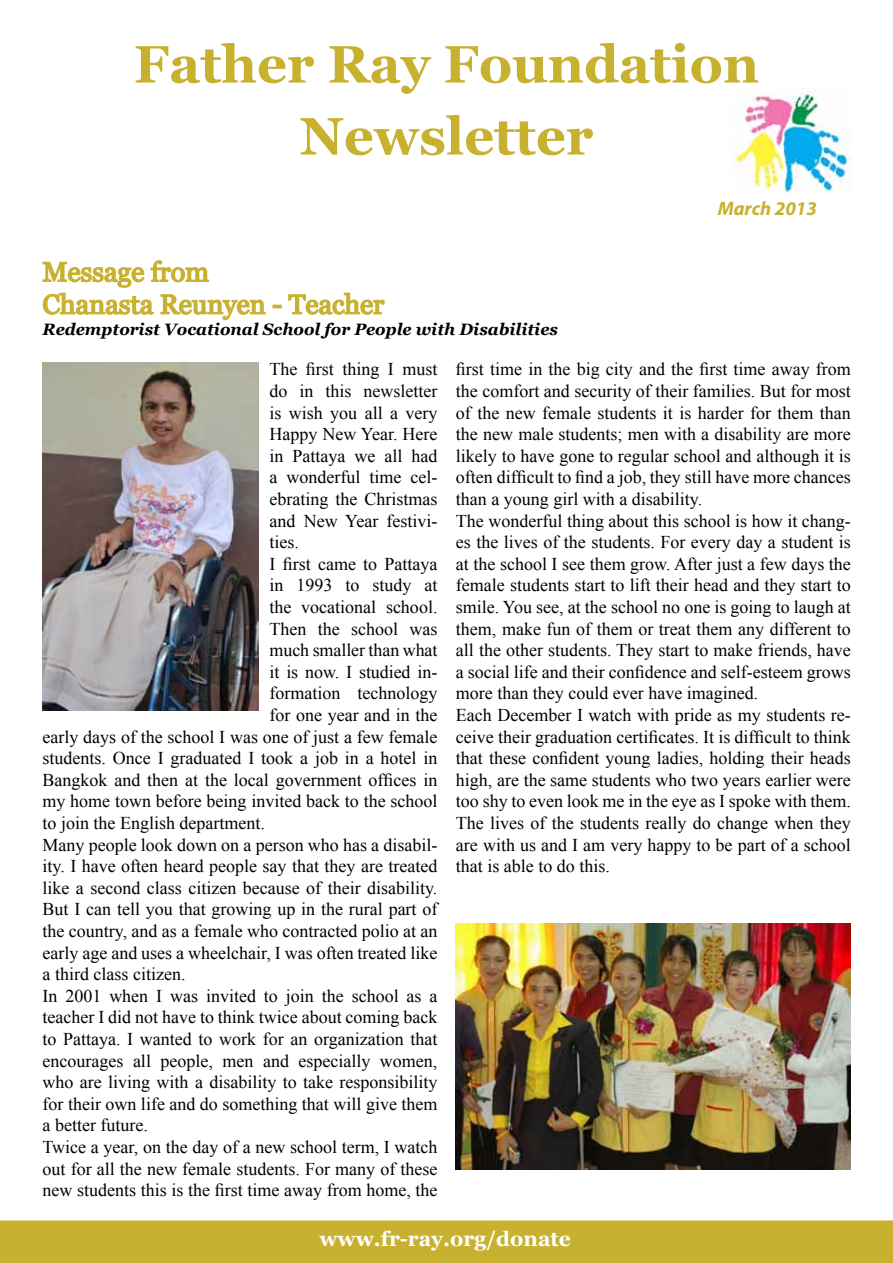
<style>
.page{position:relative;width:893px;height:1263px;background:#fff}
.page>*{position:absolute;margin:0;border:0;box-sizing:border-box;transform-origin:0 0}
.t1{font:700 52.5px/72px "Georgia";color:#c8b12f;text-align:center}
.t2{font:27px/32.4px "Georgia";color:#c8b12f}
.t3{font:700 21px "Georgia";color:#fff}
.t4{font:italic 700 19.5px "Myriad Pro";color:#c8b12f}
.t5{font:18px/21.6px "Times New Roman";color:#000}
.t6{font:italic 700 16.5px "Georgia";color:#000}
</style>
<div class="page">
<div style="left:1px;top:1221px;width:891px;height:41px;background:#c8b12f"></div>
<div style="left:0;top:1220px;width:893px;height:43px;border:2px solid #c8b12f"></div>
<div style="left:302px;top:1230px;width:286px;height:33px;background:#c8b12f"></div>
<img style="left:731px;top:89px;width:119px;height:104px">
<svg style="left:42px;top:260px;width:343px;height:61px"></svg>
<img style="left:43px;top:363px;width:216px;height:348px">
<img style="left:456px;top:924px;width:395px;height:245px">
<h1 class="t1" style="left:134px;top:29px;width:627px">Father Ray Foundation<br>Newsletter</h1>
<p class="t4" style="left:718px;top:196px;width:101px">March 2013</p>
<h2 class="t2" style="left:43px;top:256px;width:343px">Message from<br>Chanasta Reunyen - Teacher</h2>
<p class="t6" style="left:43px;top:319px;width:517px">Redemptorist Vocational School for People with Disabilities</p>
<p class="t5" style="left:456px;top:358px;width:396px">first time in the big city and the first time away from the comfort and security of their families. But for most of the new female students it is harder for them than the new male students; men with a disability are more likely to have gone to regular school and although it is often difficult to find a job, they still have more chances than a young girl with a disability.<br>The wonderful thing about this school is how it chang&shy;es the lives of the students. For every day a student is at the school I see them grow. After just a few days the female students start to lift their head and they start to smile. You see, at the school no one is going to laugh at them, make fun of them or treat them any different to all the other students. They start to make friends, have a social life and their confidence and self-esteem grows more than they could ever have imagined.<br>Each December I watch with pride as my students re&shy;ceive their graduation certificates. It is difficult to think that these confident young ladies, holding their heads high, are the same students who two years earlier were too shy to even look me in the eye as I spoke with them.<br>The lives of the students really do change when they are with us and I am very happy to be part of a school that is able to do this.</p>
<p class="t5" style="left:269px;top:358px;width:169px">The first thing I must</p>
<p class="t5" style="left:269px;top:380px;width:169px">do in this newsletter</p>
<p class="t5" style="left:269px;top:401px;width:169px">is wish you all a very</p>
<p class="t5" style="left:269px;top:423px;width:169px">Happy New Year. Here</p>
<p class="t5" style="left:269px;top:445px;width:169px">in Pattaya we all had</p>
<p class="t5" style="left:269px;top:466px;width:169px">a wonderful time cel-</p>
<p class="t5" style="left:269px;top:488px;width:169px">ebrating the Christmas</p>
<p class="t5" style="left:269px;top:509px;width:169px">and New Year festivi-</p>
<p class="t5" style="left:269px;top:531px;width:31px">ties.</p>
<p class="t5" style="left:269px;top:553px;width:169px">I first came to Pattaya</p>
<p class="t5" style="left:269px;top:574px;width:169px">in 1993 to study at</p>
<p class="t5" style="left:269px;top:596px;width:169px">the vocational school.</p>
<p class="t5" style="left:269px;top:617px;width:169px">Then the school was</p>
<p class="t5" style="left:269px;top:639px;width:169px">much smaller than what</p>
<p class="t5" style="left:269px;top:661px;width:169px">it is now. I studied in-</p>
<p class="t5" style="left:269px;top:682px;width:169px">formation technology</p>
<p class="t5" style="left:269px;top:704px;width:169px">for one year and in the</p>
<p class="t5" style="left:43px;top:725px;width:396px">early days of the school I was one of just a few female</p>
<p class="t5" style="left:43px;top:747px;width:396px">students. Once I graduated I took a job in a hotel in</p>
<p class="t5" style="left:43px;top:769px;width:396px">Bangkok and then at the local government offices in</p>
<p class="t5" style="left:43px;top:790px;width:396px">my home town before being invited back to the school</p>
<p class="t5" style="left:43px;top:812px;width:224px">to join the English department.</p>
<p class="t5" style="left:43px;top:833px;width:396px">Many people look down on a person who has a disabil-</p>
<p class="t5" style="left:43px;top:855px;width:396px">ity. I have often heard people say that they are treated</p>
<p class="t5" style="left:43px;top:877px;width:396px">like a second class citizen because of their disability.</p>
<p class="t5" style="left:43px;top:898px;width:396px">But I can tell you that growing up in the rural part of</p>
<p class="t5" style="left:43px;top:920px;width:396px">the country, and as a female who contracted polio at an</p>
<p class="t5" style="left:43px;top:941px;width:396px">early age and uses a wheelchair, I was often treated like</p>
<p class="t5" style="left:43px;top:963px;width:144px">a third class citizen.</p>
<p class="t5" style="left:43px;top:985px;width:396px">In 2001 when I was invited to join the school as a</p>
<p class="t5" style="left:43px;top:1006px;width:396px">teacher I did not have to think twice about coming back</p>
<p class="t5" style="left:43px;top:1028px;width:396px">to Pattaya. I wanted to work for an organization that</p>
<p class="t5" style="left:43px;top:1049px;width:396px">encourages all people, men and especially women,</p>
<p class="t5" style="left:43px;top:1071px;width:396px">who are living with a disability to take responsibility</p>
<p class="t5" style="left:43px;top:1093px;width:396px">for their own life and do something that will give them</p>
<p class="t5" style="left:43px;top:1114px;width:107px">a better future.</p>
<p class="t5" style="left:43px;top:1136px;width:396px">Twice a year, on the day of a new school term, I watch</p>
<p class="t5" style="left:43px;top:1157px;width:396px">out for all the new female students. For many of these</p>
<p class="t5" style="left:43px;top:1179px;width:396px">new students this is the first time away from home, the</p>
<p class="t3" style="left:319px;top:1225px;width:253px">www.fr-ray.org/donate</p>
</div>
